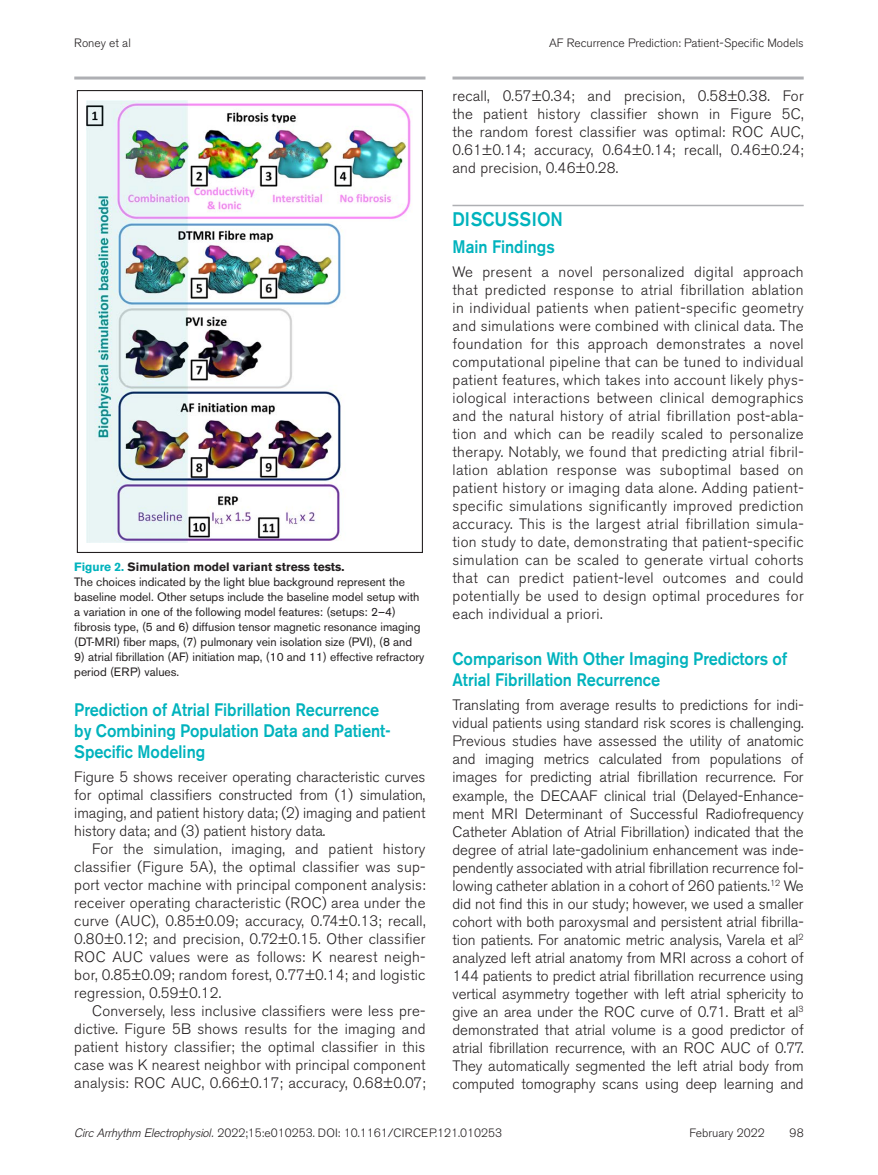
<style>
.page{position:relative;width:878px;height:1175px;background:#fff}
.page>*{position:absolute;margin:0;border:0;box-sizing:border-box;transform-origin:0 0}
.t1{font:500 19.5px "Akzidenz Grotesk BE";color:#00b3bd;scale:.9 1}
.t2{font:500 18px/21px "Akzidenz Grotesk BE";color:#00b3bd;scale:.9 1}
.t3{font:300 15px/18px "Akzidenz Grotesk BE";letter-spacing:.015em;color:#231f20;text-align:justify}
.t4{font:12px/15px "Akzidenz Grotesk BE";color:#231f20}
.t5{font:300 12px "Akzidenz Grotesk BE";color:#231f20}
.s1{font-weight:700;color:#00b3bd}
.s2{font-weight:700}
.s3{font-family:"Akzidenz Grotesk";font-style:italic}
</style>
<div class="page">
<svg style="left:74px;top:76px;width:351px;height:4px"></svg>
<svg style="left:452px;top:76px;width:351px;height:4px"></svg>
<hr style="left:452px;top:205px;width:351px;height:1px;background:#aeafb3">
<img style="left:76px;top:90px;width:347px;height:463px">
<p class="t5" style="left:74px;top:36px;width:58px">Roney et al</p>
<p class="t5" style="left:549px;top:36px;width:256px">AF Recurrence Prediction: Patient-Specific Models</p>
<p class="t4" style="left:74px;top:559px;width:348px"><span class="s1">Figure 2.</span> <span class="s2">Simulation model variant stress tests.<br></span>The choices indicated by the light blue background represent the baseline model. Other setups include the baseline model setup with a variation in one of the following model features: (setups: 2–4) fibrosis type, (5 and 6) diffusion tensor magnetic resonance imaging (DT-MRI) fiber maps, (7) pulmonary vein isolation size (PVI), (8 and</p>
<p class="t4" style="left:74px;top:649px;width:352px">9) atrial fibrillation (AF) initiation map, (10 and 11) effective refractory period (ERP) values.</p>
<p class="t2" style="left:74px;top:699px;width:353px">Prediction of Atrial Fibrillation Recurrence by Combining Population Data and Patient-<br>Specific Modeling</p>
<p class="t3" style="left:74px;top:768px;width:353px">Figure 5 shows receiver operating characteristic curves for optimal classifiers constructed from (1) simulation, imaging, and patient history data; (2) imaging and patient history data; and (3) patient history data.</p>
<p class="t3" style="left:74px;top:840px;width:353px;text-indent:18px">For the simulation, imaging, and patient history classifier (Figure 5A), the optimal classifier was sup&shy;port vector machine with principal component analysis: receiver operating characteristic (ROC) area under the curve (AUC), 0.85±0.09; accuracy, 0.74±0.13; recall, 0.80±0.12; and precision, 0.72±0.15. Other classifier ROC AUC values were as follows: K nearest neigh&shy;bor, 0.85±0.09; random forest, 0.77±0.14; and logistic regression, 0.59±0.12.</p>
<p class="t3" style="left:74px;top:1002px;width:353px;text-indent:18px">Conversely, less inclusive classifiers were less pre&shy;dictive. Figure 5B shows results for the imaging and patient history classifier; the optimal classifier in this case was K nearest neighbor with principal component analysis: ROC AUC, 0.66±0.17; accuracy, 0.68±0.07;</p>
<p class="t3" style="left:452px;top:87px;width:353px">recall, 0.57±0.34; and precision, 0.58±0.38. For the patient history classifier shown in Figure 5C, the random forest classifier was optimal: ROC AUC, 0.61±0.14; accuracy, 0.64±0.14; recall, 0.46±0.24; and precision, 0.46±0.28.</p>
<h1 class="t1" style="left:452px;top:207px;width:124px">DISCUSSION</h1>
<p class="t2" style="left:452px;top:236px;width:115px">Main Findings</p>
<p class="t3" style="left:452px;top:263px;width:353px">We present a novel personalized digital approach that predicted response to atrial fibrillation ablation in individual patients when patient-specific geometry and simulations were combined with clinical data. The foundation for this approach demonstrates a novel computational pipeline that can be tuned to individual patient features, which takes into account likely phys&shy;iological interactions between clinical demographics and the natural history of atrial fibrillation post-abla&shy;tion and which can be readily scaled to personalize therapy. Notably, we found that predicting atrial fibril&shy;lation ablation response was suboptimal based on patient history or imaging data alone. Adding patient&shy;specific simulations significantly improved prediction accuracy. This is the largest atrial fibrillation simula&shy;tion study to date, demonstrating that patient-specific simulation can be scaled to generate virtual cohorts that can predict patient-level outcomes and could potentially be used to design optimal procedures for each individual a priori.</p>
<p class="t2" style="left:452px;top:648px;width:373px">Comparison With Other Imaging Predictors of<br>Atrial Fibrillation Recurrence</p>
<p class="t3" style="left:452px;top:696px;width:353px">Translating from average results to predictions for indi&shy;vidual patients using standard risk scores is challenging.<br>Previous studies have assessed the utility of anatomic and imaging metrics calculated from populations of images for predicting atrial fibrillation recurrence. For example, the DECAAF clinical trial (Delayed-Enhance&shy;ment MRI Determinant of Successful Radiofrequency Catheter Ablation of Atrial Fibrillation) indicated that the degree of atrial late-gadolinium enhancement was inde&shy;pendently associated with atrial fibrillation recurrence fol&shy;lowing catheter ablation in a cohort of 260 patients.<sup>12</sup> We did not find this in our study; however, we used a smaller cohort with both paroxysmal and persistent atrial fibrilla&shy;tion patients. For anatomic metric analysis, Varela et al<sup>2 </sup>analyzed left atrial anatomy from MRI across a cohort of 144 patients to predict atrial fibrillation recurrence using vertical asymmetry together with left atrial sphericity to give an area under the ROC curve of 0.71. Bratt et al<sup>3 </sup>demonstrated that atrial volume is a good predictor of atrial fibrillation recurrence, with an ROC AUC of 0.77.<br>They automatically segmented the left atrial body from computed tomography scans using deep learning and</p>
<p class="t5" style="left:74px;top:1126px;width:429px"><span class="s3">Circ Arrhythm Electrophysiol.</span> 2022;15:e010253. DOI: 10.1161/CIRCEP.121.010253</p>
<p class="t5" style="left:689px;top:1126px;width:76px">February 2022</p>
<p class="t5" style="left:789px;top:1126px;width:16px">98</p>
</div>
